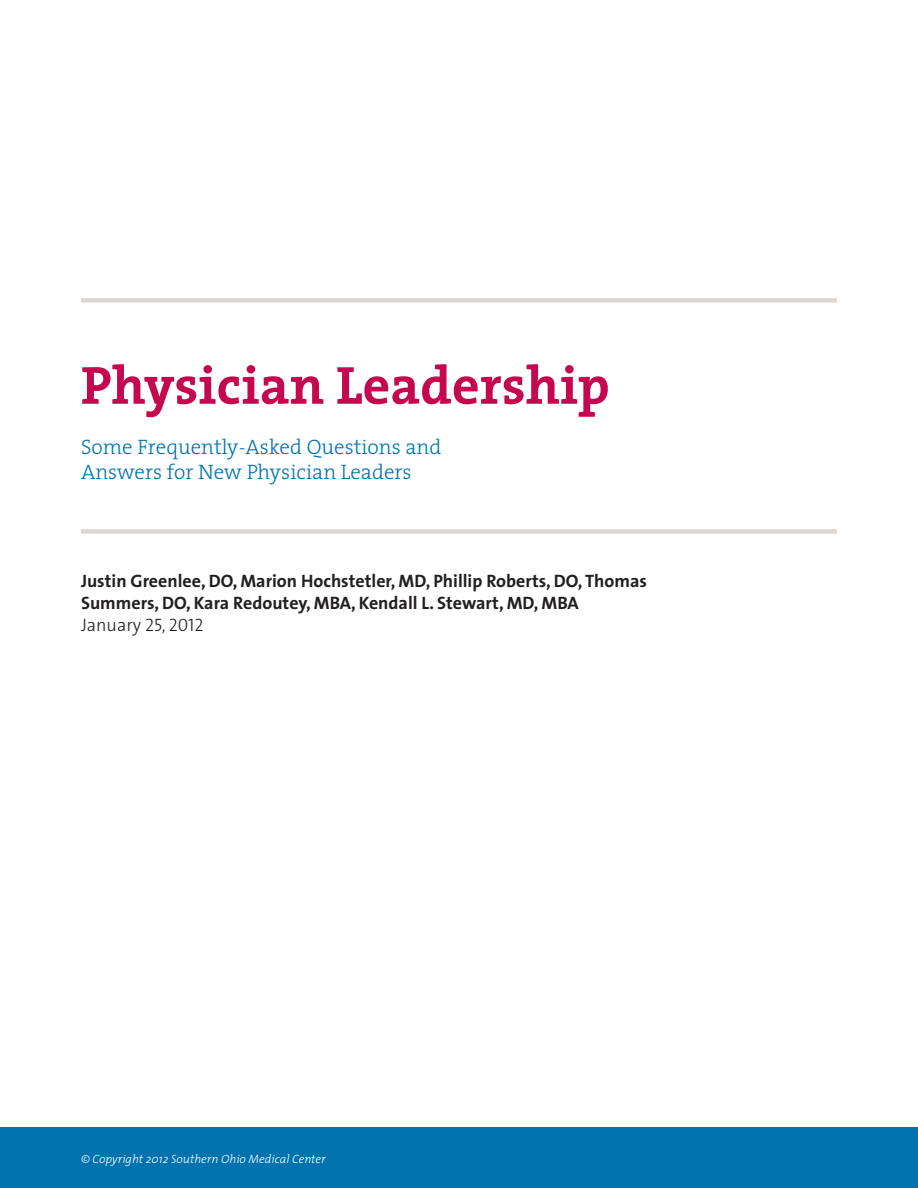
<style>
.page{position:relative;width:918px;height:1188px;background:#fff}
.page>*{position:absolute;margin:0;border:0;box-sizing:border-box;transform-origin:0 0}
.t1{font:700 54px "The Serif";color:#c50750}
.t2{font:300 21px "The Serif";color:#0073ae}
.t3{font:700 18px/21.6px "The Sans";color:#231f20}
.t4{font:18px "The Sans Light Caps";color:#fff}
.t5{font:300 18px "The Sans";color:#231f20}
.t6{font:italic 300 12px "The Mix";color:#fff}
.s1{font-family:"The Sans Light Caps";font-weight:400}
</style>
<div class="page">
<div style="left:0;top:1128px;width:918px;height:60px;background:#0073ae"></div>
<div style="left:81px;top:298px;width:756px;height:5px;background:#ded8d0"></div>
<div style="left:81px;top:529px;width:756px;height:5px;background:#ded8d0"></div>
<p class="t1" style="left:81px;top:351px;width:530px">Physician Leadership</p>
<p class="t2" style="left:81px;top:434px;width:362px">Some Frequently-Asked Questions and</p>
<p class="t2" style="left:81px;top:459px;width:332px">Answers for New Physician Leaders</p>
<p class="t3" style="left:81px;top:571px;width:567px">Justin Greenlee, DO, Marion Hochstetler, MD, Phillip Roberts, DO, Thomas<br>Summers, DO, Kara Redoutey, MBA, Kendall L. Stewart, MD, MBA</p>
<p class="t5" style="left:81px;top:613px;width:124px">January <span class="s1">25, 2012</span></p>
<p class="t6" style="left:81px;top:1152px;width:246px">© Copyright 2012 Southern Ohio Medical Center</p>
<p class="t4" style="left:81px;top:1150px;width:200px">physician leadership faq</p>
</div>
